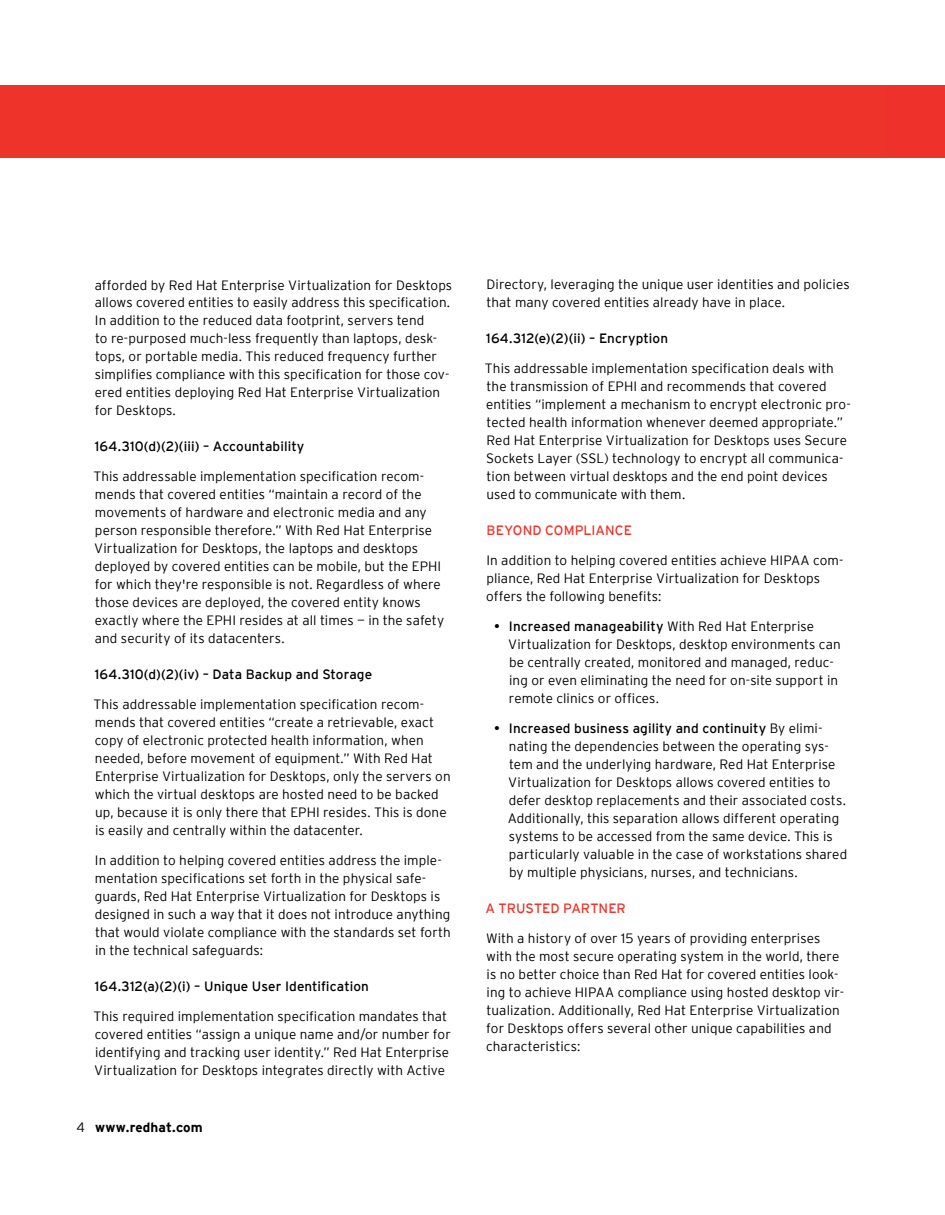
<style>
.page{position:relative;width:945px;height:1215px;background:#fff}
.page>*{position:absolute;margin:0;border:0;box-sizing:border-box;transform-origin:0 0}
.t1{font:300 13.5px/18px "Interstate";letter-spacing:.005em;color:#000}
.t2{font:13.5px "Interstate";letter-spacing:.01em;color:#000}
.t3{font:13.5px "Interstate";color:#ee342a}
.t4{font:700 13.5px "Interstate";color:#000}
.s1{font-weight:300}
.s2{font-weight:400}
</style>
<div class="page">
<div style="left:0;top:85px;width:932px;height:73px;background:#ee342a"></div>
<img style="left:932px;top:86px;width:13px;height:72px">
<p class="t1" style="left:95px;top:276px;width:359px">afforded by Red Hat Enterprise Virtualization for Desktops allows covered entities to easily address this specification.<br>In addition to the reduced data footprint, servers tend<br>to re-purposed much-less frequently than laptops, desk&shy;tops, or portable media. This reduced frequency further simplifies compliance with this specification for those cov&shy;ered entities deploying Red Hat Enterprise Virtualization for Desktops.</p>
<p class="t2" style="left:95px;top:439px;width:211px">164.310(d)(2)(iii) – Accountability</p>
<p class="t1" style="left:93px;top:468px;width:352px">This addressable implementation specification recom&shy;mends that covered entities “maintain a record of the movements of hardware and electronic media and any person responsible therefore.” With Red Hat Enterprise Virtualization for Desktops, the laptops and desktops deployed by covered entities can be mobile, but the EPHI for which they're responsible is not. Regardless of where those devices are deployed, the covered entity knows exactly where the EPHI resides at all times — in the safety and security of its datacenters.</p>
<p class="t2" style="left:95px;top:667px;width:279px">164.310(d)(2)(iv) – Data Backup and Storage</p>
<p class="t1" style="left:93px;top:696px;width:359px">This addressable implementation specification recom&shy;mends that covered entities “create a retrievable, exact copy of electronic protected health information, when needed, before movement of equipment.” With Red Hat Enterprise Virtualization for Desktops, only the servers on which the virtual desktops are hosted need to be backed up, because it is only there that EPHI resides. This is done is easily and centrally within the datacenter.</p>
<p class="t1" style="left:95px;top:852px;width:358px">In addition to helping covered entities address the imple&shy;mentation specifications set forth in the physical safe&shy;guards, Red Hat Enterprise Virtualization for Desktops is designed in such a way that it does not introduce anything that would violate compliance with the standards set forth in the technical safeguards:</p>
<p class="t2" style="left:95px;top:979px;width:276px">164.312(a)(2)(i) – Unique User Identification</p>
<p class="t1" style="left:93px;top:1008px;width:359px">This required implementation specification mandates that covered entities “assign a unique name and/or number for identifying and tracking user identity.” Red Hat Enterprise Virtualization for Desktops integrates directly with Active</p>
<p class="t4" style="left:76px;top:1119px;width:128px"><span class="s1">4</span> www.redhat.com</p>
<p class="t1" style="left:487px;top:275px;width:365px">Directory, leveraging the unique user identities and policies that many covered entities already have in place.</p>
<p class="t2" style="left:486px;top:331px;width:183px">164.312(e)(2)(ii) – Encryption</p>
<p class="t1" style="left:485px;top:359px;width:367px">This addressable implementation specification deals with the transmission of EPHI and recommends that covered entities “implement a mechanism to encrypt electronic pro&shy;tected health information whenever deemed appropriate.” Red Hat Enterprise Virtualization for Desktops uses Secure Sockets Layer (SSL) technology to encrypt all communica&shy;tion between virtual desktops and the end point devices used to communicate with them.</p>
<p class="t3" style="left:487px;top:523px;width:69px">Beyond com</p>
<p class="t3" style="left:575px;top:523px;width:59px">pliance</p>
<p class="t1" style="left:486px;top:551px;width:359px">In addition to helping covered entities achieve HIPAA com&shy;pliance, Red Hat Enterprise Virtualization for Desktops offers the following benefits:</p>
<p class="t1" style="left:508px;top:617px;width:334px;text-indent:-14px"><span class="s2">• I ncreased manageability</span> With Red Hat Enterprise Virtualization for Desktops, desktop environments can be centrally created, monitored and managed, reduc&shy;ing or even eliminating the need for on-site support in remote clinics or offices.</p>
<p class="t1" style="left:508px;top:719px;width:341px;text-indent:-14px"><span class="s2">• I ncreased business agility and continuity</span> By elimi&shy;nating the dependencies between the operating sys&shy;tem and the underlying hardware, Red Hat Enterprise Virtualization for Desktops allows covered entities to defer desktop replacements and their associated costs.<br>Additionally, this separation allows different operating systems to be accessed from the same device. This is particularly valuable in the case of workstations shared by multiple physicians, nurses, and technicians.</p>
<p class="t3" style="left:485px;top:901px;width:142px">A trusted partner</p>
<p class="t1" style="left:486px;top:929px;width:360px">With a history of over 15 years of providing enterprises with the most secure operating system in the world, there is no better choice than Red Hat for covered entities look&shy;ing to achieve HIPAA compliance using hosted desktop vir&shy;tualization. Additionally, Red Hat Enterprise Virtualization for Desktops offers several other unique capabilities and characteristics:</p>
</div>
